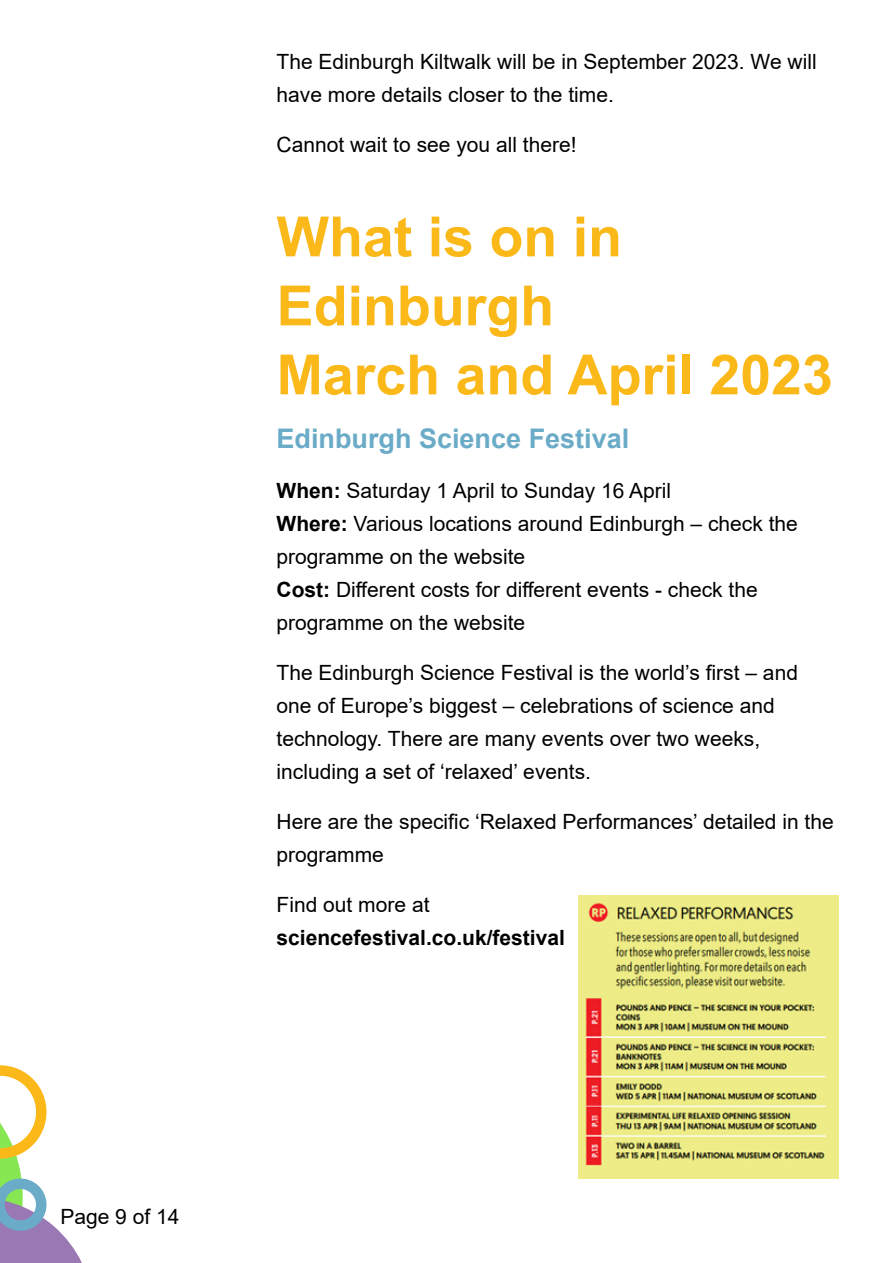
<style>
.page{position:relative;width:893px;height:1263px;background:#fff}
.page>*{position:absolute;margin:0;border:0;box-sizing:border-box;transform-origin:0 0}
.Larger_Heading{font:700 55.5px/69px "Arial";color:#fab819}
.Heading_1{font:700 27px "Arial";color:#6aabc7}
.t1{font:21px/33px "Arial";color:#000}
.t2{font:700 21px/33px "Arial";color:#000}
.s1{font-weight:700}
.s2{font-weight:400}
</style>
<div class="page">
<svg style="left:0;top:1065px;width:82px;height:198px"></svg>
<img style="left:578px;top:896px;width:261px;height:282px">
<p class="t1" style="left:277px;top:45px;width:542px">The Edinburgh Kiltwalk will be in September 2023. We will have more details closer to the time.</p>
<p class="t1" style="left:277px;top:128px;width:301px">Cannot wait to see you all there!</p>
<p class="Larger_Heading" style="left:277px;top:203px;width:558px">What is on in<br>Edinburgh<br>March and April 2023</p>
<p class="Heading_1" style="left:277px;top:420px;width:354px">Edinburgh Science Festival</p>
<p class="t1" style="left:277px;top:474px;width:396px"><span class="s1">When:</span> Saturday 1 April to Sunday 16 April</p>
<p class="t1" style="left:277px;top:507px;width:523px"><span class="s1">Where:</span> Various locations around Edinburgh – check the programme on the website</p>
<p class="t1" style="left:277px;top:573px;width:483px"><span class="s1">Cost:</span> Different costs for different events - check the programme on the website</p>
<p class="t1" style="left:277px;top:656px;width:523px">The Edinburgh Science Festival is the world’s first – and one of Europe’s biggest – celebrations of science and technology. There are many events over two weeks, including a set of ‘relaxed’ events.</p>
<p class="t1" style="left:277px;top:805px;width:559px">Here are the specific ‘Relaxed Performances’ detailed in the programme</p>
<p class="t2" style="left:277px;top:889px;width:290px"><span class="s2">Find out more at </span>sciencefestival.co.uk/festival</p>
<p class="t1" style="left:60px;top:1200px;width:121px">Page 9 of 14</p>
</div>
